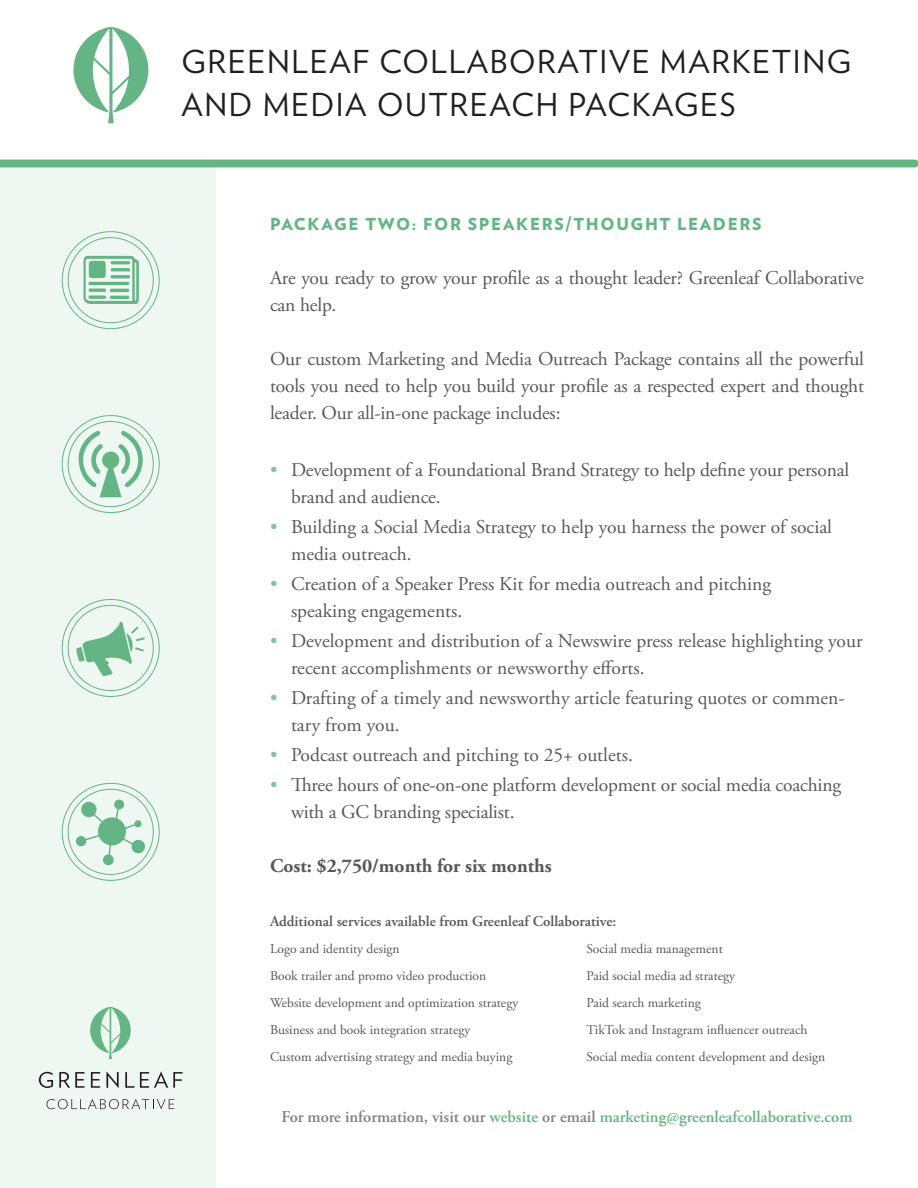
<style>
.page{position:relative;width:918px;height:1188px;background:#fff}
.page>*{position:absolute;margin:0;border:0;box-sizing:border-box;transform-origin:0 0}
.t1{font:31.5px/43.5px "Verlag";letter-spacing:.05em;color:#231f20}
.t2{font:19.5px/27px "Adobe Garamond Pro";color:#57585a}
.t3{font:700 19.5px "Adobe Garamond Pro";color:#57585a}
.t4{font:600 16.5px "Adobe Garamond Pro";color:#63b683}
.t5{font:900 16.5px "Verlag";letter-spacing:.1em;color:#63b683}
.t6{font:600 15px "Adobe Garamond Pro";color:#57585a}
.t7{font:13.5px/27px "Adobe Garamond Pro";color:#57585a}
.s1{color:#83c399}
.s2{color:#808285}
</style>
<div class="page">
<div style="left:0;top:162px;width:216px;height:1026px;background:#eff7f2"></div>
<svg style="left:61px;top:415px;width:99px;height:98px"></svg>
<svg style="left:61px;top:783px;width:99px;height:98px"></svg>
<svg style="left:61px;top:599px;width:99px;height:98px"></svg>
<svg style="left:61px;top:231px;width:99px;height:98px"></svg>
<div style="left:0;top:160px;width:918px;height:7px;background:#63b683"></div>
<svg style="left:73px;top:27px;width:75px;height:96px"></svg>
<svg style="left:46px;top:1099px;width:128px;height:10px"></svg>
<svg style="left:39px;top:1072px;width:14px;height:16px"></svg>
<svg style="left:59px;top:1072px;width:26px;height:16px"></svg>
<svg style="left:91px;top:1072px;width:9px;height:16px"></svg>
<svg style="left:106px;top:1072px;width:13px;height:16px"></svg>
<svg style="left:125px;top:1072px;width:58px;height:16px"></svg>
<svg style="left:90px;top:1007px;width:41px;height:52px"></svg>
<h1 class="t1" style="left:182px;top:38px;width:671px">GREENLEAF COLLABORATIVE MARKETING<br>AND MEDIA OUTREACH PACKAGES</h1>
<p class="t5" style="left:270px;top:211px;width:493px">PACKAGE TWO: FOR SPEAKERS/THOUGHT LEADERS</p>
<p class="t2" style="left:270px;top:265px;width:595px">Are you ready to grow your profile as a thought leader? Greenleaf Collaborative can help.</p>
<p class="t2" style="left:270px;top:346px;width:596px;text-align:justify">Our custom Marketing and Media Outreach Package contains all the powerful tools you need to help you build your profile as a respected expert and thought leader. Our all-in-one package includes:</p>
<p class="t2" style="left:291px;top:457px;width:560px;text-indent:-21px"><span class="s1">•</span> Development of a Foundational Brand Strategy to help define your personal brand and audience.</p>
<p class="t2" style="left:291px;top:514px;width:543px;text-indent:-21px"><span class="s1">•</span> Building a Social Media Strategy to help you harness the power of social media outreach.</p>
<p class="t2" style="left:291px;top:571px;width:482px;text-indent:-21px"><span class="s1">•</span> Creation of a Speaker Press Kit for media outreach and pitching speaking engagements.</p>
<p class="t2" style="left:291px;top:628px;width:573px;text-indent:-21px"><span class="s1">•</span> Development and distribution of a Newswire press release highlighting your recent accomplishments or newsworthy efforts.</p>
<p class="t2" style="left:291px;top:685px;width:555px;text-indent:-21px"><span class="s1">•</span> Drafting of a timely and newsworthy article featuring quotes or commen&shy;tary from you.</p>
<p class="t2" style="left:270px;top:742px;width:365px"><span class="s1">•</span> Podcast outreach and pitching to 25+ outlets.</p>
<p class="t2" style="left:291px;top:772px;width:552px;text-indent:-21px"><span class="s1">•</span> Three hours of one-on-one platform development or social media coaching with a GC branding specialist.</p>
<p class="t3" style="left:270px;top:854px;width:283px">Cost: $2,750/month for six months</p>
<p class="t6" style="left:270px;top:913px;width:348px">Additional services available from Greenleaf Collaborative:</p>
<p class="t7" style="left:270px;top:936px;width:250px">Logo and identity design<br>Book trailer and promo video production Website development and optimization strategy Business and book integration strategy<br>Custom advertising strategy and media buying</p>
<p class="t7" style="left:586px;top:936px;width:240px">Social media management<br>Paid social media ad strategy<br>Paid search marketing<br>TikTok and Instagram influencer outreach<br>Social media content development and design</p>
<p class="t4" style="left:281px;top:1107px;width:573px"><span class="s2">For more information, visit our</span> website <span class="s2">or email</span> marketing@greenleafcollaborative.com</p>
</div>
